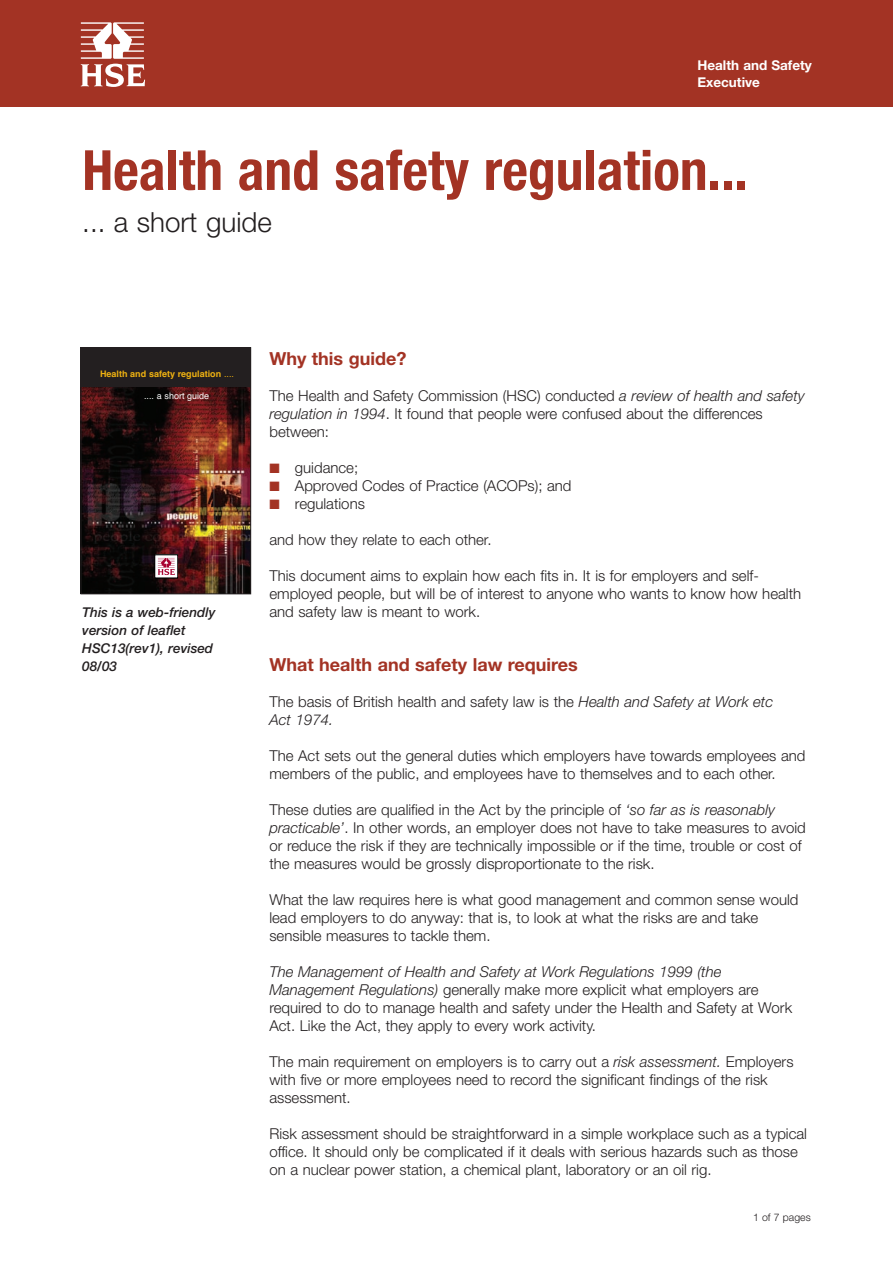
<style>
.page{position:relative;width:893px;height:1263px;background:#fff}
.page>*{position:absolute;margin:0;border:0;box-sizing:border-box;transform-origin:0 0}
.t1{font:700 condensed 55.5px "Helvetica Neue";color:#a33324}
.t2{font:300 27.75px "Helvetica Neue";color:#231f20}
.t3{font:700 18px "Helvetica Neue";color:#a33324}
.t4{font:300 15px/18px "Helvetica Neue";color:#231f20}
.t5{font:italic 500 13.5px/18px "Helvetica Neue";color:#231f20}
.t6{font:700 13.5px/16.5px "Helvetica Neue";color:#fff}
.t7{font:300 10.5px "Helvetica Neue";color:#231f20}
.t8{font:700 9px "Helvetica";color:#efb211}
.t9{font:9px "Helvetica";color:#fff}
.s1{font-weight:400}
.s2{font-style:italic}
.s3{color:#a33324}
</style>
<div class="page">
<div style="left:0;top:0;width:893px;height:106px;background:#a33324"></div>
<svg style="left:81px;top:22px;width:64px;height:65px"></svg>
<img style="left:83px;top:386px;width:166px;height:206px">
<svg style="left:157px;top:557px;width:19px;height:19px"></svg>
<svg style="left:158px;top:558px;width:17px;height:17px"></svg>
<div style="left:81px;top:348px;width:170px;height:38px;background:#231f20"></div>
<div style="left:81px;top:347px;width:170px;height:247px;border:1px solid #231f20"></div>
<p class="t6" style="left:697px;top:57px;width:116px">Health and Safety<br>Executive</p>
<h1 class="t1" style="left:82px;top:137px;width:667px">Health and safety regulation...</h1>
<h2 class="t2" style="left:82px;top:205px;width:191px">... a short guide</h2>
<p class="t8" style="left:100px;top:365px;width:135px">Health and safety regulation <span class="s1">....</span></p>
<p class="t9" style="left:144px;top:388px;width:67px">.... a short guide</p>
<p class="t5" style="left:82px;top:603px;width:135px">This is a web-friendly version of leaflet<br>HSC13(rev1), revised</p>
<p class="t5" style="left:82px;top:657px;width:36px">08/03</p>
<p class="t3" style="left:269px;top:347px;width:138px">Why this guide?</p>
<p class="t4" style="left:269px;top:386px;width:537px">The Health and Safety Commission (HSC) conducted <span class="s2">a review of health and safety regulation in 1994</span>. It found that people were confused about the differences between:</p>
<p class="t4" style="left:269px;top:458px;width:90px"><span class="s3">■</span> guidance;</p>
<p class="t4" style="left:269px;top:476px;width:304px"><span class="s3">■</span> Approved Codes of Practice (ACOPs); and</p>
<p class="t4" style="left:269px;top:494px;width:97px"><span class="s3">■</span> regulations</p>
<p class="t4" style="left:269px;top:530px;width:224px">and how they relate to each other.</p>
<p class="t4" style="left:269px;top:566px;width:533px">This document aims to explain how each fits in. It is for employers and self&shy;employed people, but will be of interest to anyone who wants to know how health and safety law is meant to work.</p>
<p class="t3" style="left:269px;top:653px;width:310px">What health and safety law requires</p>
<p class="t4" style="left:269px;top:692px;width:505px">The basis of British health and safety law is the <span class="s2">Health and Safety at Work etc<br>Act 1974.</span></p>
<p class="t4" style="left:269px;top:746px;width:538px">The Act sets out the general duties which employers have towards employees and members of the public, and employees have to themselves and to each other.</p>
<p class="t4" style="left:269px;top:800px;width:538px">These duties are qualified in the Act by the principle of <span class="s2">‘so far as is reasonably practicable’</span>. In other words, an employer does not have to take measures to avoid or reduce the risk if they are technically impossible or if the time, trouble or cost of the measures would be grossly disproportionate to the risk.</p>
<p class="t4" style="left:269px;top:890px;width:531px">What the law requires here is what good management and common sense would lead employers to do anyway: that is, to look at what the risks are and take sensible measures to tackle them.</p>
<p class="t4" style="left:269px;top:962px;width:524px"><span class="s2">The Management of Health and Safety at Work Regulations 1999 (the Management Regulations)</span> generally make more explicit what employers are required to do to manage health and safety under the Health and Safety at Work Act. Like the Act, they apply to every work activity.</p>
<p class="t4" style="left:269px;top:1052px;width:526px">The main requirement on employers is to carry out a <span class="s2">risk assessment.</span> Employers with five or more employees need to record the significant findings of the risk assessment.</p>
<p class="t4" style="left:269px;top:1124px;width:539px">Risk assessment should be straightforward in a simple workplace such as a typical office. It should only be complicated if it deals with serious hazards such as those on a nuclear power station, a chemical plant, laboratory or an oil rig.</p>
<p class="t7" style="left:753px;top:1211px;width:59px">1 of 7 pages</p>
</div>
